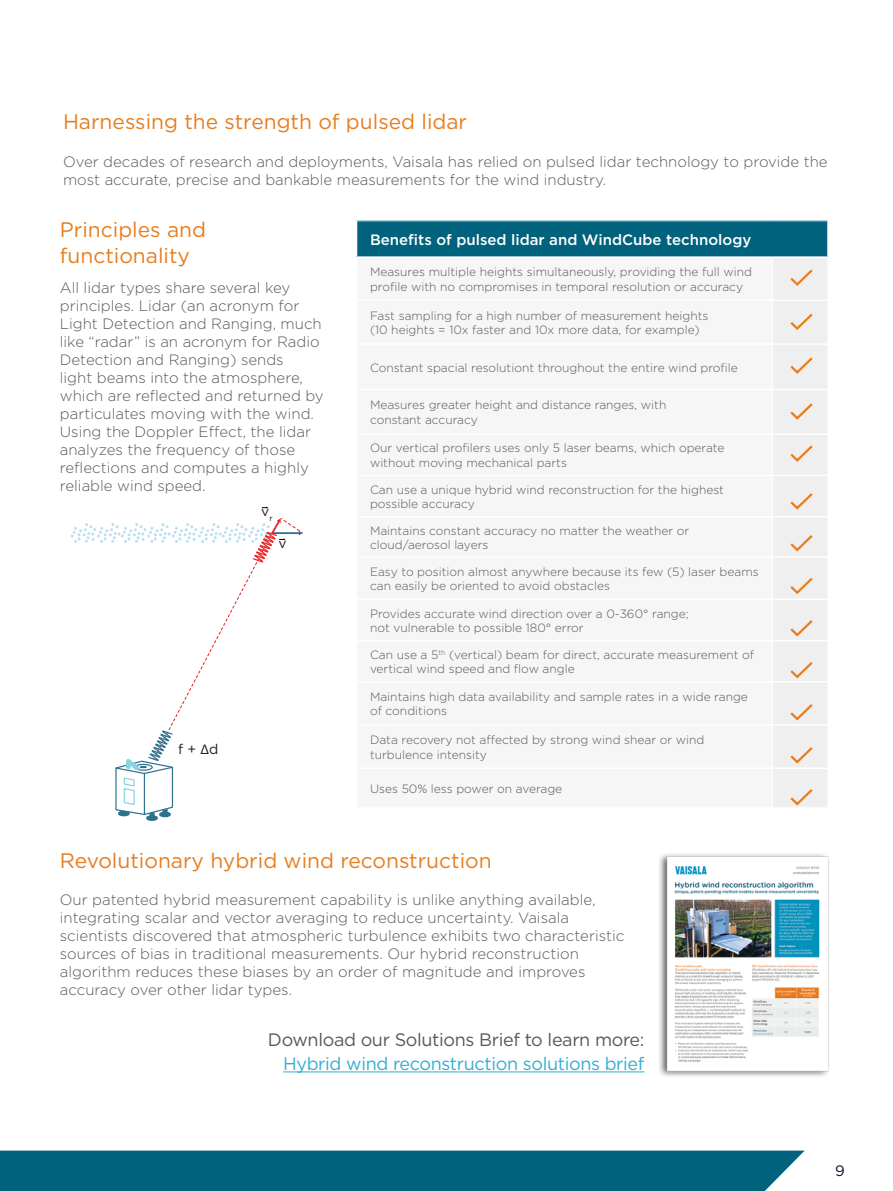
<style>
.page{position:relative;width:893px;height:1191px;background:#fff}
.page>*{position:absolute;margin:0;border:0;box-sizing:border-box;transform-origin:0 0}
.t1{font:21px/25.2px "Gotham";color:#e87d1e}
.t2{font:18px "Gotham";letter-spacing:-.02em;color:#33aed3}
.t3{font:18px "Gotham";letter-spacing:-.02em;color:#58595b}
.t4{font:300 15px/18px "Gotham";color:#58595b}
.t5{font:500 15px "Gotham";color:#fff}
.t6{font:15px "Gotham";color:#14133b}
.t7{font:13.95px "Gotham";color:#231f20}
.t8{font:300 12px/14.4px "Gotham";color:#58595b}
.s1{font-family:"Myriad Pro"}
</style>
<div class="page">
<div style="left:356px;top:221px;width:472px;height:36px;background:#00627d"></div>
<hr style="left:356px;top:221px;width:1px;height:35px;background:#fff">
<hr style="left:827px;top:221px;width:2px;height:35px;background:#fff">
<hr style="left:356px;top:256px;width:417px;height:2px;background:#fff">
<hr style="left:773px;top:256px;width:56px;height:2px;background:#fff">
<svg style="left:262px;top:506px;width:6px;height:3px"></svg>
<svg style="left:71px;top:518px;width:232px;height:303px"></svg>
<div style="left:0;top:1150px;width:805px;height:41px;background:#00627d"></div>
<hr style="left:283px;top:1071px;width:361px;height:1px;background:#33aed3">
<div style="left:773px;top:258px;width:54px;height:549px;background:#efeff0"></div>
<img style="left:659px;top:854px;width:170px;height:223px">
<h1 class="t1" style="left:63px;top:109px;width:406px">Harnessing the strength of pulsed lidar</h1>
<p class="t4" style="left:63px;top:152px;width:766px">Over decades of research and deployments, Vaisala has relied on pulsed lidar technology to provide the most accurate, precise and bankable measurements for the wind industry.</p>
<h1 class="t1" style="left:60px;top:217px;width:148px">Principles and functionality</h1>
<p class="t4" style="left:60px;top:278px;width:265px">All lidar types share several key principles. Lidar (an acronym for<br>Light Detection and Ranging, much like “radar” is an acronym for Radio<br>Detection and Ranging) sends<br>light beams into the atmosphere, which are reflected and returned by particulates moving with the wind.<br>Using the Doppler Effect, the lidar analyzes the frequency of those reflections and computes a highly reliable wind speed.</p>
<p class="t7" style="left:261px;top:502px;width:13px">v<sub>r</sub></p>
<p class="t7" style="left:278px;top:534px;width:10px">v</p>
<p class="t7" style="left:178px;top:740px;width:42px">f + <span class="s1">Δ</span>d</p>
<p class="t5" style="left:370px;top:230px;width:383px">Benefits of pulsed lidar and WindCube technology</p>
<p class="t8" style="left:370px;top:264px;width:384px">Measures multiple heights simultaneously, providing the full wind profile with no compromises in temporal resolution or accuracy</p>
<p class="t8" style="left:370px;top:308px;width:340px">Fast sampling for a high number of measurement heights (10 heights = 10x faster and 10x more data, for example)</p>
<p class="t8" style="left:370px;top:360px;width:369px">Constant spacial resolutiont throughout the entire wind profile</p>
<p class="t8" style="left:370px;top:397px;width:298px">Measures greater height and distance ranges, with constant accuracy</p>
<p class="t8" style="left:370px;top:440px;width:356px">Our vertical profilers uses only 5 laser beams, which operate without moving mechanical parts</p>
<p class="t8" style="left:370px;top:482px;width:355px">Can use a unique hybrid wind reconstruction for the highest possible accuracy</p>
<p class="t8" style="left:370px;top:523px;width:321px">Maintains constant accuracy no matter the weather or cloud/aerosol layers</p>
<p class="t8" style="left:370px;top:564px;width:390px">Easy to position almost anywhere because its few (5) laser beams can easily be oriented to avoid obstacles</p>
<p class="t8" style="left:370px;top:606px;width:320px">Provides accurate wind direction over a 0-360° range; not vulnerable to possible 180° error</p>
<p class="t8" style="left:370px;top:647px;width:386px">Can use a 5<sup>th</sup> (vertical) beam for direct, accurate measurement of vertical wind speed and flow angle</p>
<p class="t8" style="left:370px;top:689px;width:379px">Maintains high data availability and sample rates in a wide range of conditions</p>
<p class="t8" style="left:370px;top:732px;width:336px">Data recovery not affected by strong wind shear or wind turbulence intensity</p>
<p class="t8" style="left:370px;top:781px;width:194px">Uses 50% less power on average</p>
<h1 class="t1" style="left:60px;top:847px;width:433px">Revolutionary hybrid wind reconstruction</h1>
<p class="t4" style="left:60px;top:890px;width:566px">Our patented hybrid measurement capability is unlike anything available, integrating scalar and vector averaging to reduce uncertainty. Vaisala scientists discovered that atmospheric turbulence exhibits two characteristic sources of bias in traditional measurements. Our hybrid reconstruction algorithm reduces these biases by an order of magnitude and improves accuracy over other lidar types.</p>
<h2 class="t3" style="left:268px;top:1028px;width:378px">Download our Solutions Brief to learn more:</h2>
<h2 class="t2" style="left:283px;top:1052px;width:363px">Hybrid wind reconstruction solutions brief</h2>
<p class="t6" style="left:835px;top:1161px;width:11px">9</p>
</div>
